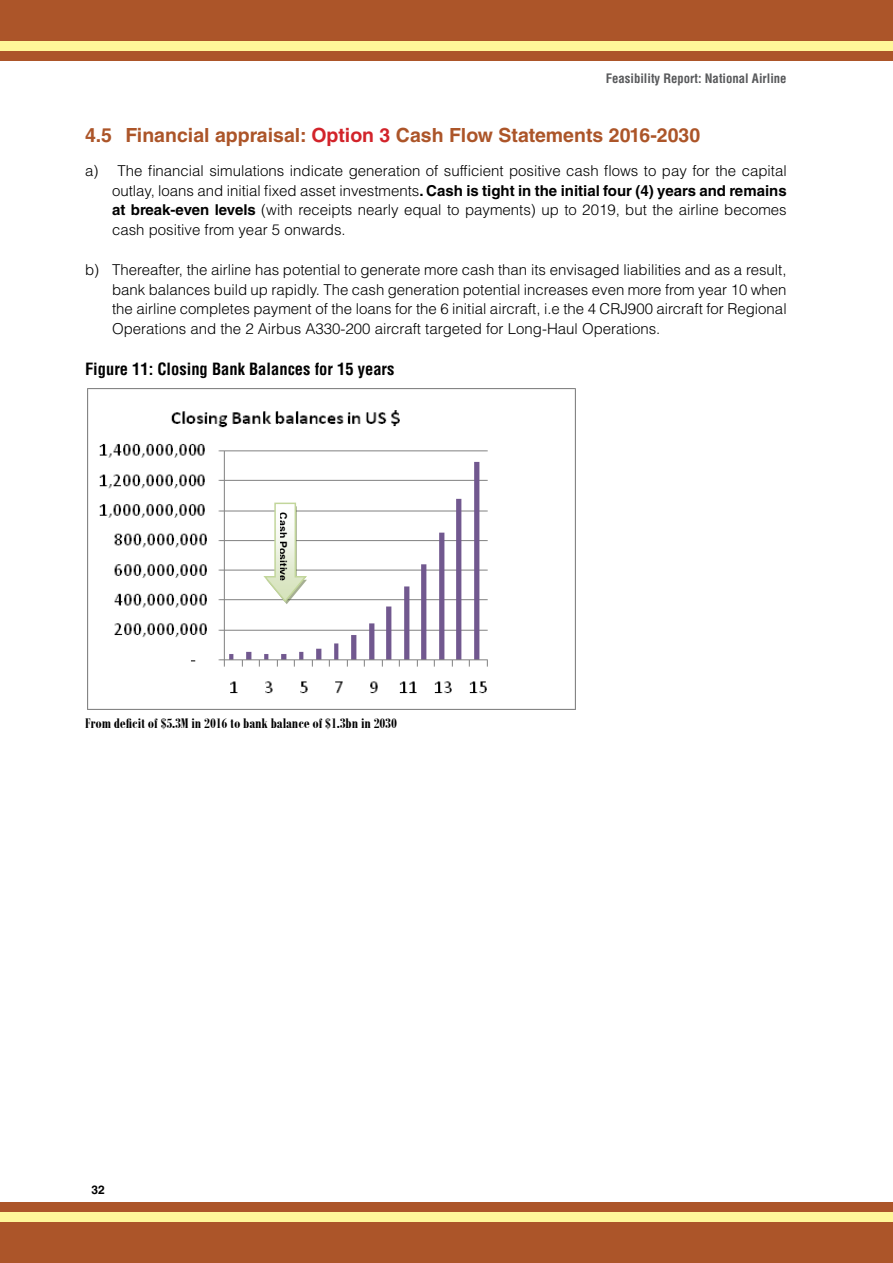
<style>
.page{position:relative;width:893px;height:1263px;background:#fff}
.page>*{position:absolute;margin:0;border:0;box-sizing:border-box;transform-origin:0 0}
.t1{font:700 19.5px "Helvetica LT Std";color:#ac5529}
.t2{font:700 condensed 16.5px "Helvetica LT Std";color:#000}
.t3{font:300 15px/19.5px "Helvetica LT Std";color:#000;text-align:justify}
.t4{font:700 15px "Bodoni MT Condensed";color:#000}
.t5{font:700 condensed 12.75px "Helvetica LT Std";color:#58595b}
.t6{font:700 12px "Helvetica LT Std";color:#000}
.t7{font:700 10.5px "Arial";letter-spacing:.005em;color:#000}
.s1{color:#d2232a}
.s2{font-weight:700}
</style>
<div class="page">
<div style="left:0;top:1202px;width:893px;height:61px;background:#ac5529"></div>
<div style="left:0;top:1212px;width:893px;height:9px;background:#fff799"></div>
<div style="left:0;top:0;width:893px;height:61px;background:#ac5529"></div>
<div style="left:0;top:41px;width:893px;height:10px;background:#fff799"></div>
<img style="left:87px;top:388px;width:489px;height:322px">
<svg style="left:263px;top:503px;width:45px;height:101px"></svg>
<p class="t5" style="left:606px;top:70px;width:182px">Feasibility Report: National Airline</p>
<h1 class="t1" style="left:85px;top:123px;width:617px">4.5 Financial appraisal: <span class="s1">Option 3</span> Cash Flow Statements 2016-2030</h1>
<p class="t3" style="left:112px;top:161px;width:676px;text-indent:-27px">a) The financial simulations indicate generation of sufficient positive cash flows to pay for the capital outlay, loans and initial fixed asset investments<span class="s2">. Cash is tight in the initial four (4) years and remains at break-even levels</span> (with receipts nearly equal to payments) up to 2019, but the airline becomes cash positive from year 5 onwards.</p>
<p class="t3" style="left:112px;top:260px;width:676px;text-indent:-27px">b) Thereafter, the airline has potential to generate more cash than its envisaged liabilities and as a result, bank balances build up rapidly. The cash generation potential increases even more from year 10 when the airline completes payment of the loans for the 6 initial aircraft, i.e the 4 CRJ900 aircraft for Regional Operations and the 2 Airbus A330-200 aircraft targeted for Long-Haul Operations.</p>
<p class="t2" style="left:85px;top:358px;width:311px">Figure 11: Closing Bank Balances for 15 years</p>
<p class="t7" style="left:289px;top:512px;width:70px;rotate:90deg">Cash Positive</p>
<p class="t4" style="left:85px;top:715px;width:313px">From deficit of $5.3M in 2016 to bank balance of $1.3bn in 2030</p>
<p class="t6" style="left:92px;top:1182px;width:15px">32</p>
</div>
